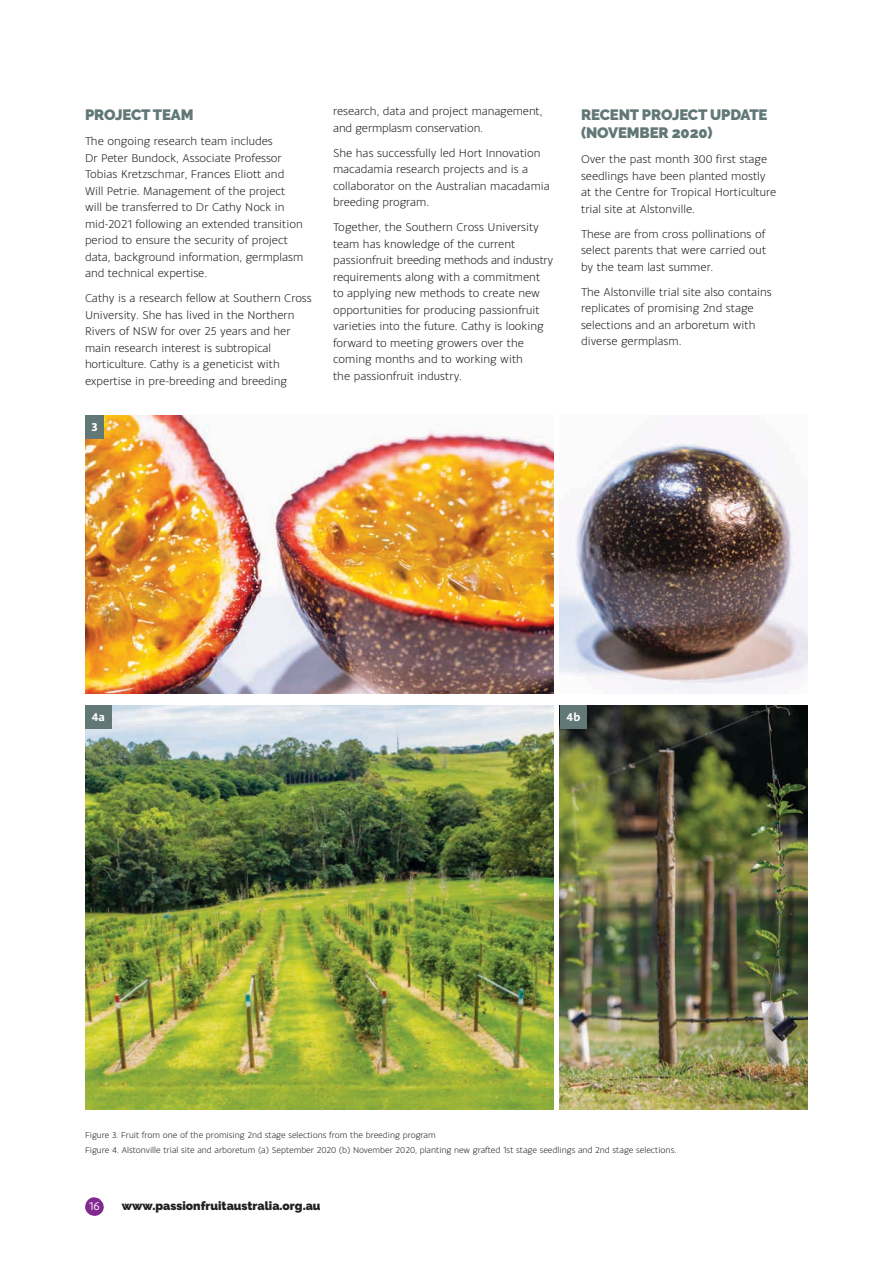
<style>
.page{position:relative;width:893px;height:1263px;background:#fff}
.page>*{position:absolute;margin:0;border:0;box-sizing:border-box;transform-origin:0 0}
.t1{font:900 15px/18px "Raleway";letter-spacing:-.01em;color:#617876}
.t2{font:300 12px/16.5px "Monsal Gothic";color:#231f20}
.t3{font:900 12px "Raleway";color:#231f20}
.t4{font:700 12px "Monsal Gothic";color:#fff}
.t5{font:12px "Monsal Gothic";color:#fff}
.t6{font:300 9px/14.7px "Monsal Gothic";color:#231f20}
</style>
<div class="page">
<svg style="left:85px;top:1197px;width:19px;height:19px"></svg>
<img style="left:85px;top:705px;width:469px;height:405px">
<img style="left:560px;top:705px;width:247px;height:405px">
<img style="left:560px;top:436px;width:248px;height:258px">
<img style="left:85px;top:415px;width:469px;height:279px">
<div style="left:85px;top:415px;width:19px;height:24px;background:#617876"></div>
<div style="left:85px;top:705px;width:26px;height:24px;background:#617876"></div>
<div style="left:560px;top:705px;width:27px;height:24px;background:#617876"></div>
<p class="t1" style="left:85px;top:106px;width:110px">PROJECT TEAM</p>
<p class="t2" style="left:85px;top:133px;width:220px">The ongoing research team includes<br>Dr Peter Bundock, Associate Professor Tobias Kretzschmar, Frances Eliott and Will Petrie. Management of the project will be transferred to Dr Cathy Nock in mid-2021 following an extended transition period to ensure the security of project data, background information, germplasm and technical expertise.</p>
<p class="t2" style="left:85px;top:290px;width:228px">Cathy is a research fellow at Southern Cross University. She has lived in the Northern Rivers of NSW for over 25 years and her main research interest is subtropical horticulture. Cathy is a geneticist with expertise in pre-breeding and breeding</p>
<p class="t4" style="left:91px;top:419px;width:8px">3</p>
<p class="t2" style="left:333px;top:103px;width:211px">research, data and project management, and germplasm conservation.</p>
<p class="t2" style="left:333px;top:144px;width:218px">She has successfully led Hort Innovation macadamia research projects and is a collaborator on the Australian macadamia breeding program.</p>
<p class="t2" style="left:333px;top:219px;width:222px">Together, the Southern Cross University team has knowledge of the current passionfruit breeding methods and industry requirements along with a commitment to applying new methods to create new opportunities for producing passionfruit varieties into the future. Cathy is looking forward to meeting growers over the coming months and to working with<br>the passionfruit industry.</p>
<p class="t1" style="left:581px;top:106px;width:188px">RECENT PROJECT UPDATE (NOVEMBER 2020)</p>
<p class="t2" style="left:581px;top:151px;width:197px">Over the past month 300 first stage seedlings have been planted mostly at the Centre for Tropical Horticulture trial site at Alstonville.</p>
<p class="t2" style="left:581px;top:225px;width:187px;text-align:justify">These are from cross pollinations of select parents that were carried out by the team last summer.</p>
<p class="t2" style="left:581px;top:283px;width:192px">The Alstonville trial site also contains replicates of promising 2nd stage selections and an arboretum with diverse germplasm.</p>
<p class="t4" style="left:91px;top:709px;width:15px">4a</p>
<p class="t4" style="left:566px;top:709px;width:16px">4b</p>
<p class="t6" style="left:85px;top:1127px;width:593px">Figure 3. Fruit from one of the promising 2nd stage selections from the breeding program<br>Figure 4. Alstonville trial site and arboretum (a) September 2020 (b) November 2020, planting new grafted 1st stage seedlings and 2nd stage selections.</p>
<p class="t5" style="left:89px;top:1199px;width:13px">16</p>
<p class="t3" style="left:122px;top:1199px;width:200px">www.passionfruitaustralia.org.au</p>
</div>
